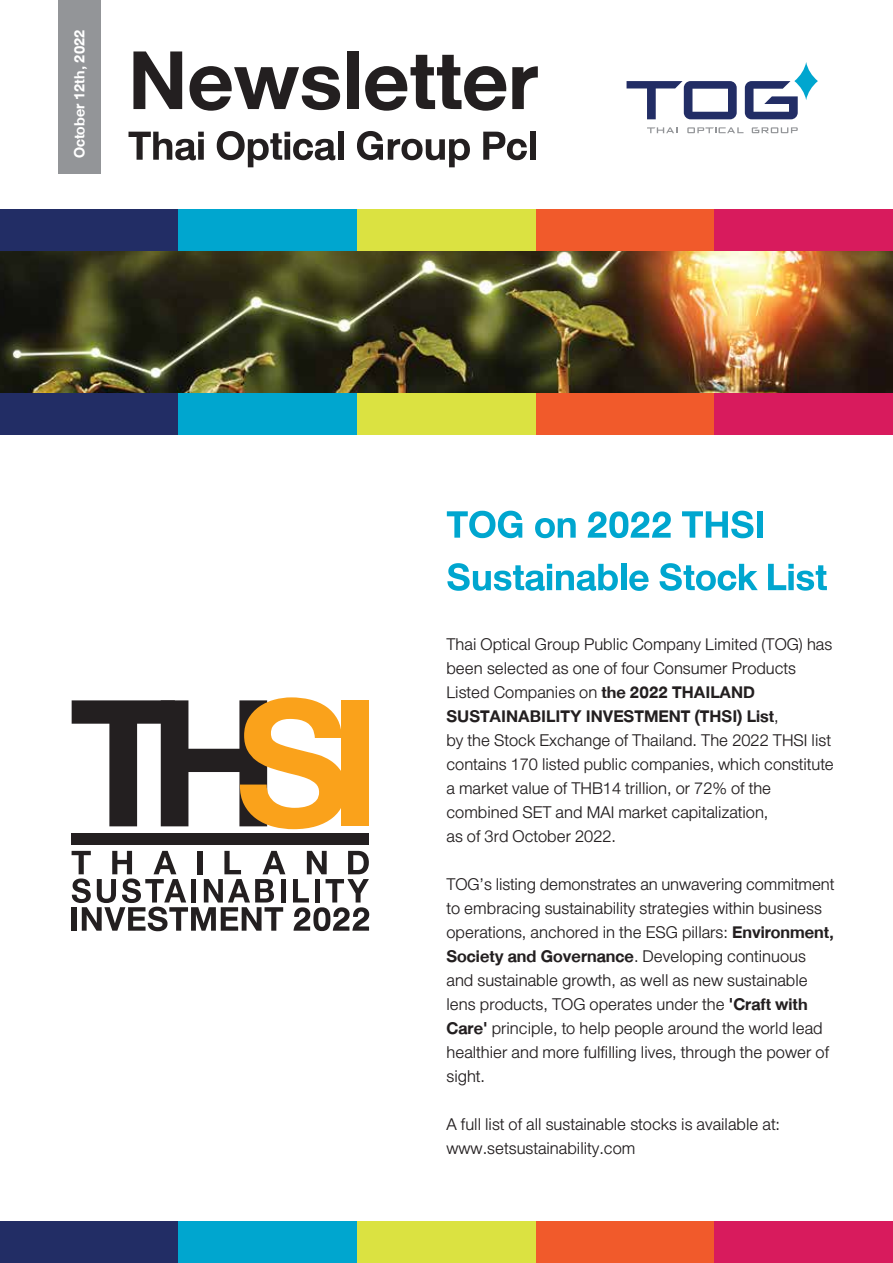
<style>
.page{position:relative;width:893px;height:1263px;background:#fff}
.page>*{position:absolute;margin:0;border:0;box-sizing:border-box;transform-origin:0 0}
.t1{font:117.9px "DB Helvethaica X 75 Bd";color:#231f20}
.t2{font:57.45px "DB Helvethaica X 75 Bd";color:#231f20}
.t3{font:54px/52.5px "DB Helvethaica X 75 Bd";color:#00a6cf}
.t4{font:24px/24px "DB Helvethaica X 45 Li";color:#231f20}
.t5{font:24px "DB Helvethaica X 75 Bd";color:#231f20}
.t6{font:21px "DB Helvethaica X 75 Bd";color:#fff}
.s1{font-family:"DB Helvethaica X 75 Bd"}
.s2{font-family:"DB Helvethaica X 45 Li"}
</style>
<div class="page">
<img style="left:0;top:250px;width:893px;height:143px">
<div style="left:0;top:393px;width:179px;height:41px;background:#222d65"></div>
<div style="left:179px;top:393px;width:178px;height:41px;background:#00a6cf"></div>
<div style="left:357px;top:393px;width:179px;height:41px;background:#dbe241"></div>
<div style="left:536px;top:393px;width:178px;height:41px;background:#f15a2b"></div>
<div style="left:714px;top:393px;width:179px;height:41px;background:#d81b5d"></div>
<div style="left:0;top:1222px;width:179px;height:41px;background:#222d65"></div>
<div style="left:179px;top:1222px;width:178px;height:41px;background:#00a6cf"></div>
<div style="left:357px;top:1222px;width:179px;height:41px;background:#dbe241"></div>
<div style="left:536px;top:1222px;width:178px;height:41px;background:#f15a2b"></div>
<div style="left:714px;top:1222px;width:179px;height:41px;background:#d81b5d"></div>
<div style="left:0;top:209px;width:179px;height:41px;background:#222d65"></div>
<div style="left:179px;top:209px;width:178px;height:41px;background:#00a6cf"></div>
<div style="left:357px;top:209px;width:179px;height:41px;background:#dbe241"></div>
<div style="left:536px;top:209px;width:178px;height:41px;background:#f15a2b"></div>
<div style="left:714px;top:209px;width:179px;height:41px;background:#d81b5d"></div>
<div style="left:58px;top:0;width:42px;height:173px;background:#939598"></div>
<svg style="left:627px;top:81px;width:110px;height:38px"></svg>
<svg style="left:647px;top:127px;width:31px;height:6px"></svg>
<svg style="left:687px;top:127px;width:56px;height:6px"></svg>
<svg style="left:752px;top:127px;width:46px;height:6px"></svg>
<svg style="left:745px;top:81px;width:53px;height:38px"></svg>
<svg style="left:794px;top:62px;width:24px;height:38px"></svg>
<svg style="left:72px;top:697px;width:269px;height:132px"></svg>
<div style="left:341px;top:700px;width:28px;height:126px;background:#faa21b"></div>
<div style="left:72px;top:833px;width:297px;height:11px;background:#231f20"></div>
<svg style="left:72px;top:851px;width:213px;height:80px"></svg>
<svg style="left:293px;top:851px;width:76px;height:80px"></svg>
<p class="t6" style="left:67px;top:158px;width:131px;rotate:-90deg">October 12th, 2022</p>
<h1 class="t1" style="left:128px;top:12px;width:412px">Newsletter</h1>
<h2 class="t2" style="left:128px;top:112px;width:411px">Thai Optical Group Pcl</h2>
<h3 class="t3" style="left:446px;top:499px;width:382px">TOG on 2022 THSI<br>Sustainable Stock List</h3>
<p class="t4" style="left:446px;top:632px;width:387px">Thai Optical Group Public Company Limited (TOG) has been selected as one of four Consumer Products<br>Listed Companies on <span class="s1">the 2022 THAILAND</span></p>
<p class="t5" style="left:446px;top:702px;width:334px">SUSTAINABILITY INVESTMENT (THSI) List<span class="s2">,</span></p>
<p class="t4" style="left:446px;top:728px;width:389px">by the Stock Exchange of Thailand. The 2022 THSI list contains 170 listed public companies, which constitute a market value of THB14 trillion, or 72% of the combined SET and MAI market capitalization,<br>as of 3rd October 2022.</p>
<p class="t4" style="left:446px;top:872px;width:389px">TOG’s listing demonstrates an unwavering commitment to embracing sustainability strategies within business operations, anchored in the ESG pillars: <span class="s1">Environment, Society and Governance</span>. Developing continuous and sustainable growth, as well as new sustainable lens products, TOG operates under the <span class="s1">'Craft with Care'</span> principle, to help people around the world lead healthier and more fulfilling lives, through the power of sight.</p>
<p class="t4" style="left:446px;top:1112px;width:335px">A full list of all sustainable stocks is available at: www.setsustainability.com</p>
</div>
